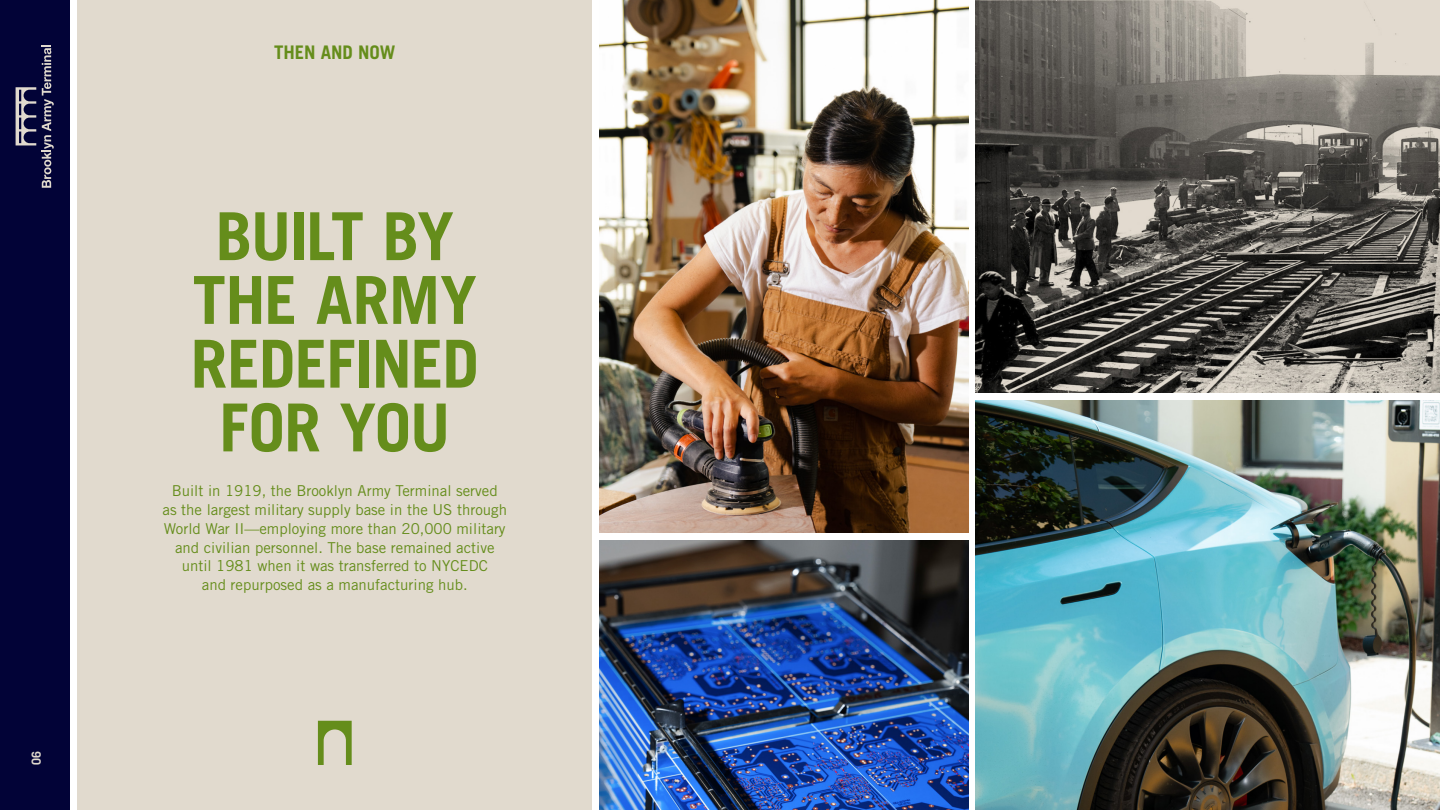
<style>
.page{position:relative;width:1440px;height:810px;background:#fff}
.page>*{position:absolute;margin:0;border:0;box-sizing:border-box;transform-origin:0 0}
.t1{font:700 66.25px/63.8px "Trade Gothic LT Pro";letter-spacing:-.02em;color:#658d1b;text-align:center}
.t2{font:700 18.75px "Trade Gothic LT Pro";letter-spacing:-.005em;color:#658d1b}
.t3{font:15px/18.8px "Trade Gothic LT Pro";color:#658d1b;text-align:center}
.t4{font:700 12.5px "Trade Gothic LT Pro";color:#e1dace}
</style>
<div class="page">
<div style="left:0;top:0;width:69px;height:810px;background:#020337"></div>
<svg style="left:42px;top:45px;width:12px;height:143px"></svg>
<svg style="left:16px;top:87px;width:20px;height:59px"></svg>
<img style="left:599px;top:1px;width:369px;height:532px">
<img style="left:599px;top:540px;width:369px;height:270px">
<img style="left:976px;top:401px;width:464px;height:409px">
<img style="left:976px;top:0;width:464px;height:393px">
<div style="left:78px;top:0;width:514px;height:810px;background:#e1dace"></div>
<svg style="left:318px;top:721px;width:34px;height:44px"></svg>
<p class="t4" style="left:29px;top:765px;width:16px;rotate:-90deg">06</p>
<p class="t2" style="left:274px;top:40px;width:123px">THEN AND NOW</p>
<p class="t1" style="left:191px;top:204px;width:290px">BUILT BY<br>THE ARMY<br>REDEFINED<br>FOR YOU</p>
<p class="t3" style="left:172px;top:482px;width:328px">Built in 1919, the Brooklyn Army Terminal served</p>
<p class="t3" style="left:163px;top:500px;width:346px">as the largest military supply base in the US through World War II—employing more than 20,000 military and civilian personnel. The base remained active until 1981 when it was transferred to NYCEDC<br>and repurposed as a manufacturing hub.</p>
</div>
